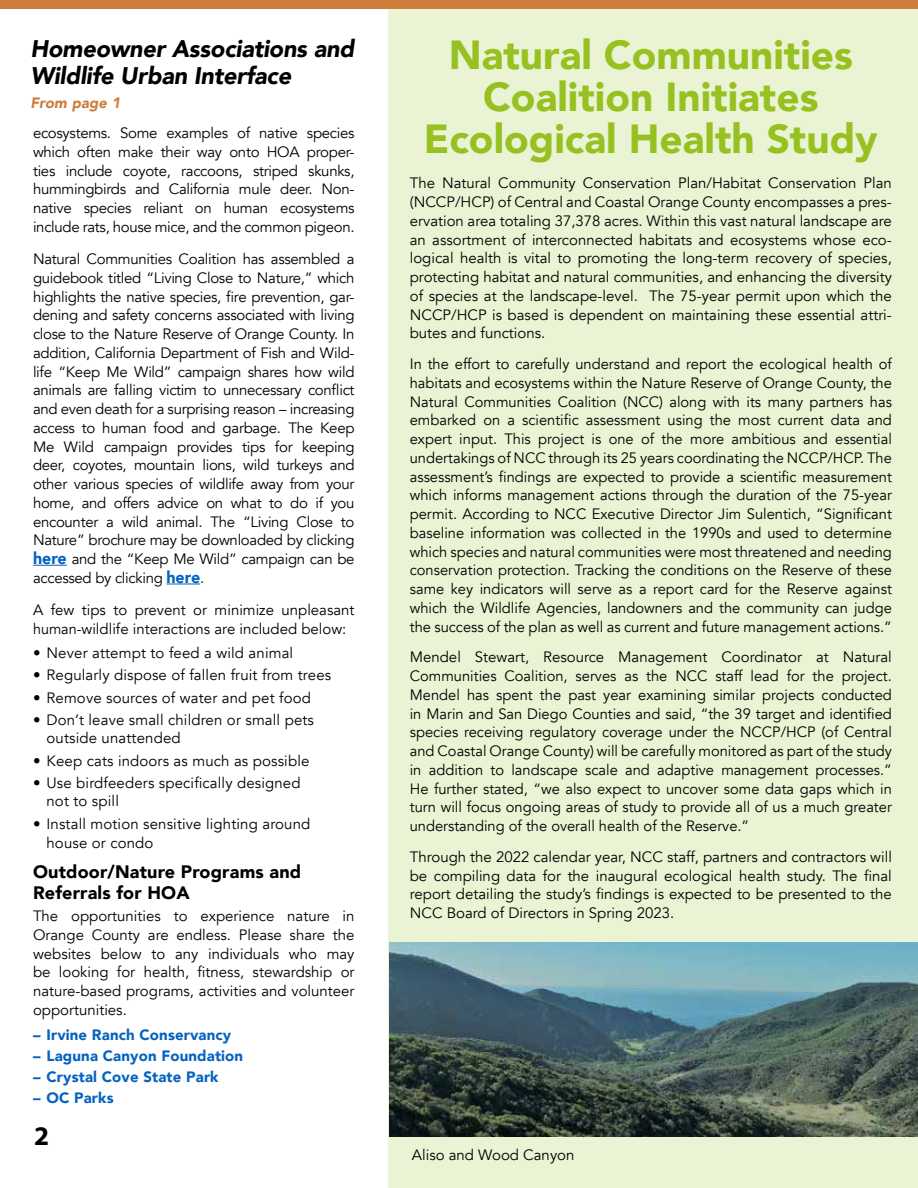
<style>
.page{position:relative;width:918px;height:1188px;background:#fff}
.page>*{position:absolute;margin:0;border:0;box-sizing:border-box;transform-origin:0 0}
.t1{font:900 40.5px/42px "Avenir";color:#96c121;text-align:center}
.t2{font:700 27px "Myriad Pro";color:#000}
.t3{font:italic 900 24px/27px "Avenir";letter-spacing:-.01em;color:#000}
.t4{font:900 18px/21.8px "Avenir";letter-spacing:.01em;color:#000}
.t5{font:15px/18.8px "Avenir";color:#000;text-align:justify}
.t6{font:900 15px "Avenir";letter-spacing:.01em;color:#0563c1}
.t7{font:italic 900 15px "Avenir";letter-spacing:.01em;color:#ce7d3a}
.s1{font-weight:900;font-size:16.5px;color:#0563c1}
</style>
<div class="page">
<div style="left:389px;top:3px;width:529px;height:1185px;background:#eaf3d3"></div>
<div style="left:0;top:0;width:918px;height:8px;background:#ce7d3a"></div>
<hr style="left:33px;top:565px;width:34px;height:1px;background:#0563c1">
<hr style="left:166px;top:584px;width:34px;height:1px;background:#0563c1">
<img style="left:389px;top:942px;width:529px;height:195px">
<h3 class="t3" style="left:30px;top:35px;width:325px">Homeowner Associations and<br>Wildlife Urban Interface</h3>
<p class="t7" style="left:30px;top:90px;width:91px">From page 1</p>
<p class="t5" style="left:33px;top:124px;width:323px">ecosystems. Some examples of native species which often make their way onto HOA proper&shy;ties include coyote, raccoons, striped skunks, hummingbirds and California mule deer. Non&shy;native species reliant on human ecosystems include rats, house mice, and the common pigeon.</p>
<p class="t5" style="left:33px;top:250px;width:323px">Natural Communities Coalition has assembled a guidebook titled “Living Close to Nature,” which highlights the native species, fire prevention, gar&shy;dening and safety concerns associated with living close to the Nature Reserve of Orange County. In addition, California Department of Fish and Wild&shy;life “Keep Me Wild” campaign shares how wild animals are falling victim to unnecessary conflict and even death for a surprising reason – increasing access to human food and garbage. The Keep Me Wild campaign provides tips for keeping deer, coyotes, mountain lions, wild turkeys and other various species of wildlife away from your home, and offers advice on what to do if you encounter a wild animal. The “Living Close to Nature” brochure may be downloaded by clicking <span class="s1">here</span> and the “Keep Me Wild” campaign can be accessed by clicking <span class="s1">here</span>.</p>
<p class="t5" style="left:33px;top:601px;width:323px">A few tips to prevent or minimize unpleasant human-wildlife interactions are included below:</p>
<p class="t5" style="left:33px;top:643px;width:262px">• Never attempt to feed a wild animal</p>
<p class="t5" style="left:33px;top:666px;width:300px">• Regularly dispose of fallen fruit from trees</p>
<p class="t5" style="left:33px;top:688px;width:279px">• Remove sources of water and pet food</p>
<p class="t5" style="left:47px;top:711px;width:269px;line-height:18px;text-indent:-14px">• Don’t leave small children or small pets outside unattended</p>
<p class="t5" style="left:33px;top:751px;width:278px">• Keep cats indoors as much as possible</p>
<p class="t5" style="left:47px;top:774px;width:256px;line-height:18px;text-indent:-14px">• Use birdfeeders specifically designed not to spill</p>
<p class="t5" style="left:47px;top:814px;width:265px;text-indent:-14px">• Install motion sensitive lighting around house or condo</p>
<p class="t4" style="left:33px;top:860px;width:270px">Outdoor/Nature Programs and<br>Referrals for HOA</p>
<p class="t5" style="left:33px;top:907px;width:323px">The opportunities to experience nature in Orange County are endless. Please share the websites below to any individuals who may be looking for health, fitness, stewardship or nature-based programs, activities and volunteer opportunities.</p>
<p class="t6" style="left:33px;top:1022px;width:200px">– Irvine Ranch Conservancy</p>
<p class="t6" style="left:33px;top:1043px;width:212px">– Laguna Canyon Foundation</p>
<p class="t6" style="left:33px;top:1064px;width:187px">– Crystal Cove State Park</p>
<p class="t6" style="left:33px;top:1085px;width:82px">– OC Parks</p>
<h2 class="t2" style="left:34px;top:1118px;width:16px">2</h2>
<h1 class="t1" style="left:424px;top:33px;width:455px">Natural Communities<br>Coalition Initiates<br>Ecological Health Study</h1>
<p class="t5" style="left:410px;top:174px;width:484px">The Natural Community Conservation Plan/Habitat Conservation Plan (NCCP/HCP) of Central and Coastal Orange County encompasses a pres&shy;ervation area totaling 37,378 acres. Within this vast natural landscape are an assortment of interconnected habitats and ecosystems whose eco&shy;logical health is vital to promoting the long-term recovery of species, protecting habitat and natural communities, and enhancing the diversity of species at the landscape-level. The 75-year permit upon which the NCCP/HCP is based is dependent on maintaining these essential attri&shy;butes and functions.</p>
<p class="t5" style="left:410px;top:355px;width:484px">In the effort to carefully understand and report the ecological health of habitats and ecosystems within the Nature Reserve of Orange County, the Natural Communities Coalition (NCC) along with its many partners has embarked on a scientific assessment using the most current data and expert input. This project is one of the more ambitious and essential undertakings of NCC through its 25 years coordinating the NCCP/HCP. The assessment’s findings are expected to provide a scientific measurement which informs management actions through the duration of the 75-year permit. According to NCC Executive Director Jim Sulentich, “Significant baseline information was collected in the 1990s and used to determine which species and natural communities were most threatened and needing conservation protection. Tracking the conditions on the Reserve of these same key indicators will serve as a report card for the Reserve against which the Wildlife Agencies, landowners and the community can judge the success of the plan as well as current and future management actions.”</p>
<p class="t5" style="left:410px;top:648px;width:484px">Mendel Stewart, Resource Management Coordinator at Natural Communities Coalition, serves as the NCC staff lead for the project.<br>Mendel has spent the past year examining similar projects conducted in Marin and San Diego Counties and said, “the 39 target and identified species receiving regulatory coverage under the NCCP/HCP (of Central and Coastal Orange County) will be carefully monitored as part of the study in addition to landscape scale and adaptive management processes.” He further stated, “we also expect to uncover some data gaps which in turn will focus ongoing areas of study to provide all of us a much greater understanding of the overall health of the Reserve.”</p>
<p class="t5" style="left:410px;top:847px;width:484px">Through the 2022 calendar year, NCC staff, partners and contractors will be compiling data for the inaugural ecological health study. The final report detailing the study’s findings is expected to be presented to the NCC Board of Directors in Spring 2023.</p>
<p class="t5" style="left:412px;top:1145px;width:164px">Aliso and Wood Canyon</p>
</div>
